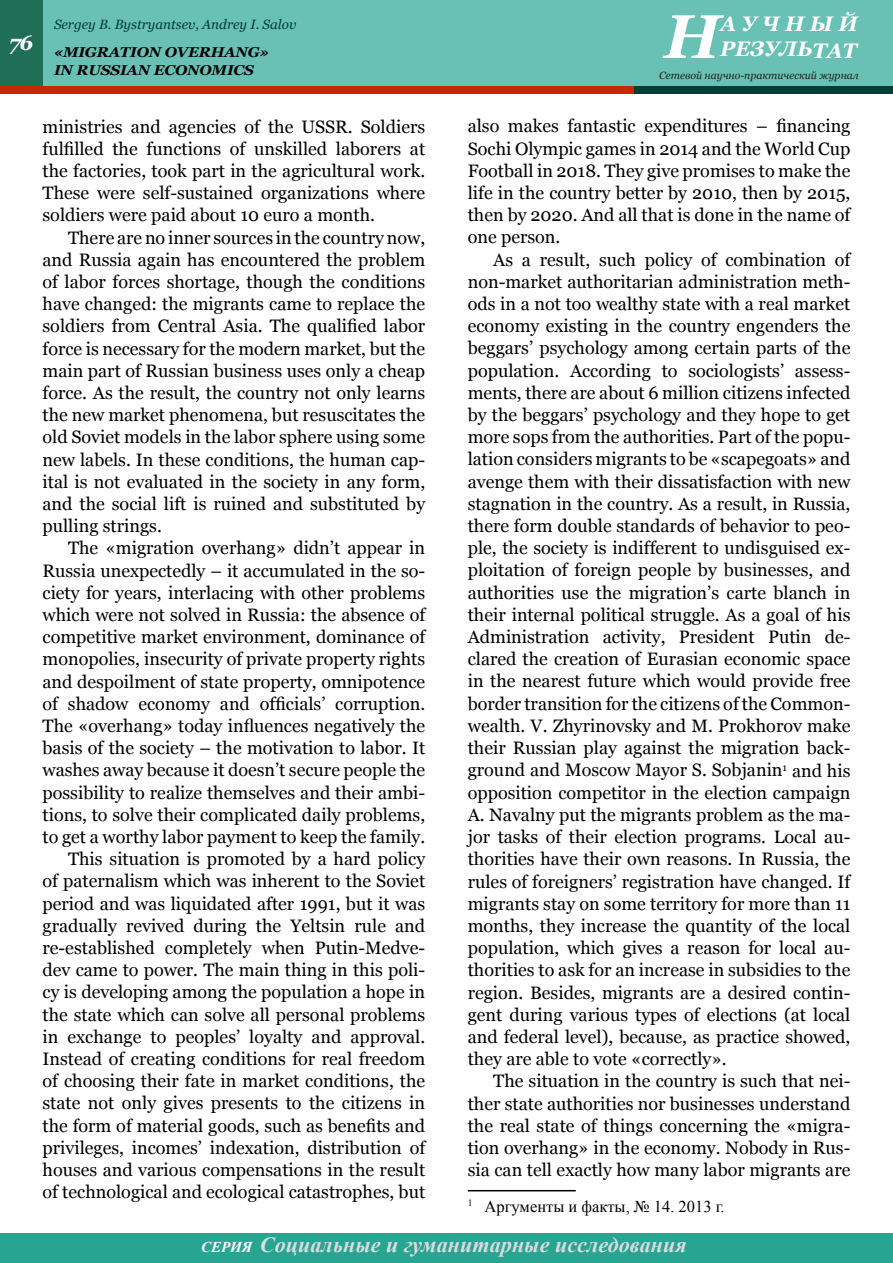
<style>
.page{position:relative;width:893px;height:1263px;background:#fff}
.page>*{position:absolute;margin:0;border:0;box-sizing:border-box;transform-origin:0 0}
.t1{font:italic 700 61.5px "Georgia";color:#fff}
.t2{font:italic 700 21.75px "Times New Roman";color:#dadbdc}
.t3{font:italic 700 21px/25.2px "Georgia";color:#fff}
.t4{font:18px/22.2px "Georgia";color:#000;text-align:justify}
.t5{font:16.5px "Times New Roman";color:#000}
.t6{font:italic 700 14.25px/18px "Georgia";letter-spacing:-.01em;color:#000;scale:1.05 1}
.t7{font:italic 13.5px "Georgia";color:#003f37}
.t8{font:italic 10.5px "Georgia";color:#222}
.s1{font-size:15px;color:#fff}
</style>
<div class="page">
<div style="left:0;top:0;width:893px;height:94px;background:#69c0b4"></div>
<div style="left:0;top:0;width:43px;height:90px;background:#1e6f56"></div>
<div style="left:0;top:86px;width:655px;height:8px;background:#c62900"></div>
<div style="left:634px;top:86px;width:259px;height:8px;background:#003f37"></div>
<div style="left:0;top:1233px;width:893px;height:30px;background:#28a493"></div>
<hr style="left:468px;top:1190px;width:108px;height:1px;background:#000">
<p class="t3" style="left:720px;top:11px;width:139px">АУЧНЫЙ<br>РЕЗУЛЬТАТ</p>
<p class="t8" style="left:659px;top:68px;width:201px">Сетевой научно-практический журнал</p>
<p class="t7" style="left:54px;top:15px;width:244px">Sergey B. Bystryantsev, Andrey I. Salov</p>
<h1 class="t1" style="left:664px;top:-3px;width:58px">Н</h1>
<p class="t6" style="left:54px;top:43px;width:206px;text-indent:-45px"><sup>76</sup> «MIGRATION OVERHANG»<br>IN RUSSIAN ECONOMICS</p>
<p class="t4" style="left:43px;top:116px;width:384px">ministries and agencies of the USSR. Soldiers fulfilled the functions of unskilled laborers at the factories, took part in the agricultural work.<br>These were self-sustained organizations where soldiers were paid about 10 euro a month.</p>
<p class="t4" style="left:43px;top:227px;width:384px;text-indent:26px">There are no inner sources in the country now, and Russia again has encountered the problem of labor forces shortage, though the conditions have changed: the migrants came to replace the soldiers from Central Asia. The qualified labor force is necessary for the modern market, but the main part of Russian business uses only a cheap force. As the result, the country not only learns the new market phenomena, but resuscitates the old Soviet models in the labor sphere using some new labels. In these conditions, the human cap&shy;ital is not evaluated in the society in any form, and the social lift is ruined and substituted by pulling strings.</p>
<p class="t4" style="left:43px;top:537px;width:384px;text-align:right">The «migration overhang» didn’t appear in Russia unexpectedly – it accumulated in the so&shy;ciety for years, interlacing with other problems which were not solved in Russia: the absence of competitive market environment, dominance of monopolies, insecurity of private property rights and despoilment of state property, omnipotence of shadow economy and officials’ corruption.<br>The «overhang» today influences negatively the basis of the society – the motivation to labor. It washes away because it doesn’t secure people the possibility to realize themselves and their ambi&shy;tions, to solve their complicated daily problems, to get a worthy labor payment to keep the family.<br>This situation is promoted by a hard policy<br>of paternalism which was inherent to the Soviet period and was liquidated after 1991, but it was gradually revived during the Yeltsin rule and re-established completely when Putin-Medve&shy;dev came to power. The main thing in this poli&shy;cy is developing among the population a hope in the state which can solve all personal problems in exchange to peoples’ loyalty and approval.<br>Instead of creating conditions for real freedom of choosing their fate in market conditions, the state not only gives presents to the citizens in the form of material goods, such as benefits and privileges, incomes’ indexation, distribution of houses and various compensations in the result of technological and ecological catastrophes, but</p>
<p class="t4" style="left:468px;top:115px;width:384px">also makes fantastic expenditures – financing Sochi Olympic games in 2014 and the World Cup Football in 2018. They give promises to make the life in the country better by 2010, then by 2015, then by 2020. And all that is done in the name of one person.</p>
<p class="t4" style="left:468px;top:249px;width:384px;text-indent:26px">As a result, such policy of combination of non-market authoritarian administration meth&shy;ods in a not too wealthy state with a real market economy existing in the country engenders the beggars’ psychology among certain parts of the population. According to sociologists’ assess&shy;ments, there are about 6 million citizens infected by the beggars’ psychology and they hope to get more sops from the authorities. Part of the popu&shy;lation considers migrants to be «scapegoats» and avenge them with their dissatisfaction with new stagnation in the country. As a result, in Russia, there form double standards of behavior to peo&shy;ple, the society is indifferent to undisguised ex&shy;ploitation of foreign people by businesses, and authorities use the migration’s carte blanch in their internal political struggle. As a goal of his Administration activity, President Putin de&shy;clared the creation of Eurasian economic space in the nearest future which would provide free border transition for the citizens of the Common&shy;wealth. V. Zhyrinovsky and M. Prokhorov make their Russian play against the migration back&shy;ground and Moscow Mayor S. Sobjanin<sup>1</sup> and his opposition competitor in the election campaign A. Navalny put the migrants problem as the ma&shy;jor tasks of their election programs. Local au&shy;thorities have their own reasons. In Russia, the rules of foreigners’ registration have changed. If migrants stay on some territory for more than 11 months, they increase the quantity of the local population, which gives a reason for local au&shy;thorities to ask for an increase in subsidies to the region. Besides, migrants are a desired contin&shy;gent during various types of elections (at local and federal level), because, as practice showed, they are able to vote «correctly».</p>
<p class="t4" style="left:468px;top:1070px;width:384px;text-indent:26px">The situation in the country is such that nei&shy;ther state authorities nor businesses understand the real state of things concerning the «migra&shy;tion overhang» in the economy. Nobody in Rus&shy;sia can tell exactly how many labor migrants are</p>
<p class="t5" style="left:468px;top:1195px;width:258px"><sup>1</sup> Аргументы и факты, № 14. 2013 г.</p>
<p class="t2" style="left:201px;top:1229px;width:487px"><span class="s1">СЕРИЯ</span> Социальные и гуманитарные исследования</p>
</div>
